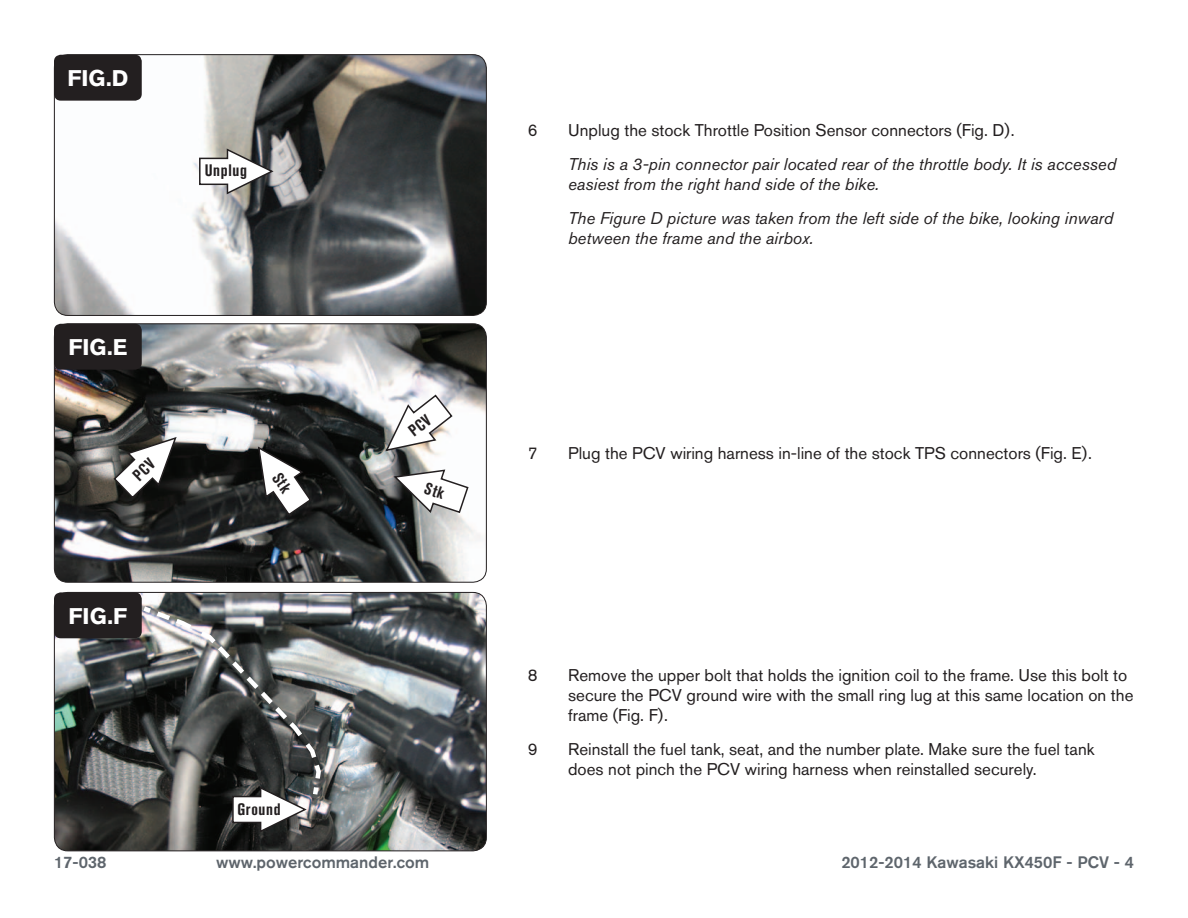
<style>
.page{position:relative;width:1188px;height:918px;background:#fff}
.page>*{position:absolute;margin:0;border:0;box-sizing:border-box;transform-origin:0 0}
.t1{font:700 22.5px "Akzidenz Grotesk BQ";color:#fff}
.Bodycopy{font:16.8px/20.2px "Akzidenz Grotesk BQ";color:#231f20}
.Bodycopy-2{font:italic 16.8px/20.2px "Akzidenz Grotesk BQ";color:#231f20}
.t2{font:500 16.5px "Akzidenz Grotesk BQ";color:#5e656c}
.Callouts{font:700 condensed 16.5px "Akzidenz Grotesk BQ";letter-spacing:.04em;color:#231f20}
</style>
<div class="page">
<img style="left:54px;top:55px;width:432px;height:260px">
<div style="left:54px;top:54px;width:433px;height:262px;border:1px solid #231f20;border-radius:14px"></div>
<div style="left:54px;top:55px;width:88px;height:46px;background:#231f20;border-radius:7px"></div>
<img style="left:54px;top:324px;width:431px;height:257px">
<div style="left:54px;top:323px;width:433px;height:260px;border:1px solid #231f20;border-radius:14px"></div>
<div style="left:54px;top:324px;width:88px;height:46px;background:#231f20;border-radius:7px"></div>
<img style="left:54px;top:592px;width:432px;height:259px">
<div style="left:54px;top:592px;width:433px;height:259px;border:1px solid #231f20;border-radius:14px"></div>
<div style="left:54px;top:592px;width:88px;height:46px;background:#231f20;border-radius:7px"></div>
<svg style="left:198px;top:147px;width:77px;height:48px"></svg>
<svg style="left:138px;top:603px;width:185px;height:230px;background:#606261"></svg>
<svg style="left:112px;top:436px;width:66px;height:64px"></svg>
<svg style="left:384px;top:393px;width:70px;height:59px"></svg>
<svg style="left:392px;top:469px;width:78px;height:45px"></svg>
<svg style="left:257px;top:445px;width:55px;height:72px"></svg>
<p class="t1" style="left:67px;top:65px;width:62px">FIG.D</p>
<p class="t1" style="left:68px;top:334px;width:61px">FIG.E</p>
<p class="Callouts" style="left:205px;top:161px;width:44px">Unplug</p>
<p class="t1" style="left:69px;top:603px;width:60px">FIG.F</p>
<p class="Callouts" style="left:237px;top:799px;width:45px">Ground</p>
<p class="Bodycopy" style="left:528px;top:120px;width:11px">6</p>
<p class="Bodycopy" style="left:568px;top:120px;width:448px">Unplug the stock Throttle Position Sensor connectors (Fig. D).</p>
<p class="Bodycopy-2" style="left:568px;top:154px;width:549px">This is a 3-pin connector pair located rear of the throttle body. It is accessed easiest from the right hand side of the bike.</p>
<p class="Bodycopy-2" style="left:568px;top:208px;width:547px">The Figure D picture was taken from the left side of the bike, looking inward between the frame and the airbox.</p>
<p class="Bodycopy" style="left:528px;top:443px;width:11px">7</p>
<p class="Bodycopy" style="left:568px;top:443px;width:525px">Plug the PCV wiring harness in-line of the stock TPS connectors (Fig. E).</p>
<p class="Bodycopy" style="left:528px;top:665px;width:11px">8</p>
<p class="Bodycopy" style="left:568px;top:665px;width:567px">Remove the upper bolt that holds the ignition coil to the frame. Use this bolt to secure the PCV ground wire with the small ring lug at this same location on the frame (Fig. F).</p>
<p class="Bodycopy" style="left:528px;top:739px;width:11px">9</p>
<p class="Bodycopy" style="left:568px;top:739px;width:528px">Reinstall the fuel tank, seat, and the number plate. Make sure the fuel tank does not pinch the PCV wiring harness when reinstalled securely.</p>
<p class="t2" style="left:54px;top:852px;width:54px">17-038</p>
<p class="t2" style="left:216px;top:852px;width:215px">www.powercommander.com</p>
<p class="t2" style="left:841px;top:852px;width:294px">2012-2014 Kawasaki KX450F - PCV - 4</p>
</div>
